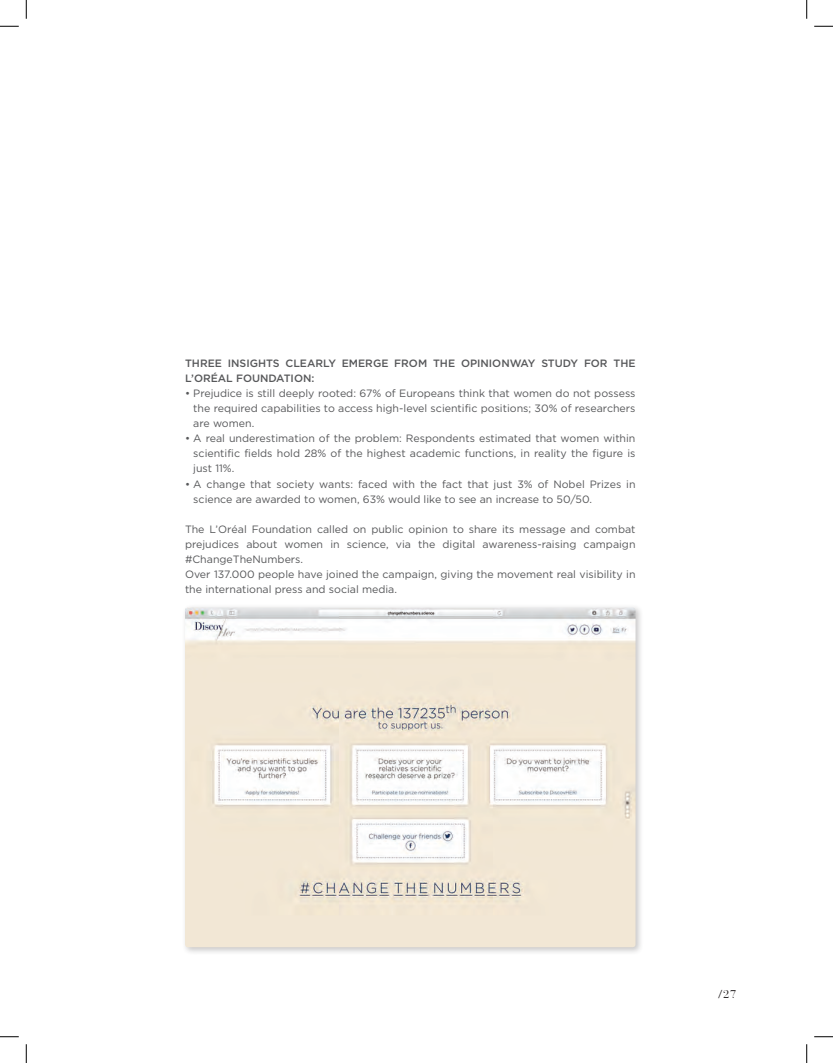
<style>
.page{position:relative;width:833px;height:1063px;background:#fff}
.page>*{position:absolute;margin:0;border:0;box-sizing:border-box;transform-origin:0 0}
.t1{font:11.25px "Bauer Bodoni";color:#231f20}
.t2{font:10.62px/15px "Gotham";color:#57585a;text-align:justify}
.t3{font:500 10.62px/15px "Gotham";color:#57585a}
</style>
<div class="page">
<div style="left:181px;top:604px;width:462px;height:351px;background:#231f20;opacity:.25"></div>
<img style="left:185px;top:607px;width:450px;height:340px">
<svg style="left:0;top:25px;width:19px;height:2px"></svg>
<svg style="left:814px;top:25px;width:18px;height:2px"></svg>
<svg style="left:0;top:1036px;width:19px;height:1px"></svg>
<svg style="left:814px;top:1036px;width:18px;height:1px"></svg>
<svg style="left:25px;top:0;width:2px;height:19px"></svg>
<svg style="left:25px;top:1044px;width:2px;height:18px"></svg>
<svg style="left:806px;top:0;width:1px;height:19px"></svg>
<svg style="left:806px;top:1044px;width:1px;height:18px"></svg>
<p class="t3" style="left:185px;top:356px;width:452px">THREE INSIGHTS CLEARLY EMERGE FROM THE OPINIONWAY STUDY FOR THE<br>L’ORÉAL FOUNDATION:</p>
<p class="t2" style="left:193px;top:386px;width:443px;text-indent:-8px">• Prejudice is still deeply rooted: 67% of Europeans think that women do not possess the required capabilities to access high-level scientific positions; 30% of researchers are women.</p>
<p class="t2" style="left:193px;top:431px;width:443px;text-indent:-8px">• A real underestimation of the problem: Respondents estimated that women within scientific fields hold 28% of the highest academic functions, in reality the figure is just 11%.</p>
<p class="t2" style="left:193px;top:476px;width:443px;text-indent:-8px">• A change that society wants: faced with the fact that just 3% of Nobel Prizes in science are awarded to women, 63% would like to see an increase to 50/50.</p>
<p class="t2" style="left:185px;top:521px;width:452px;text-align:left">The L’Oréal Foundation called on public opinion to share its message and combat prejudices about women in science, via the digital awareness-raising campaign #ChangeTheNumbers.<br>Over 137.000 people have joined the campaign, giving the movement real visibility in the international press and social media.</p>
<p class="t1" style="left:717px;top:987px;width:20px">/27</p>
</div>
